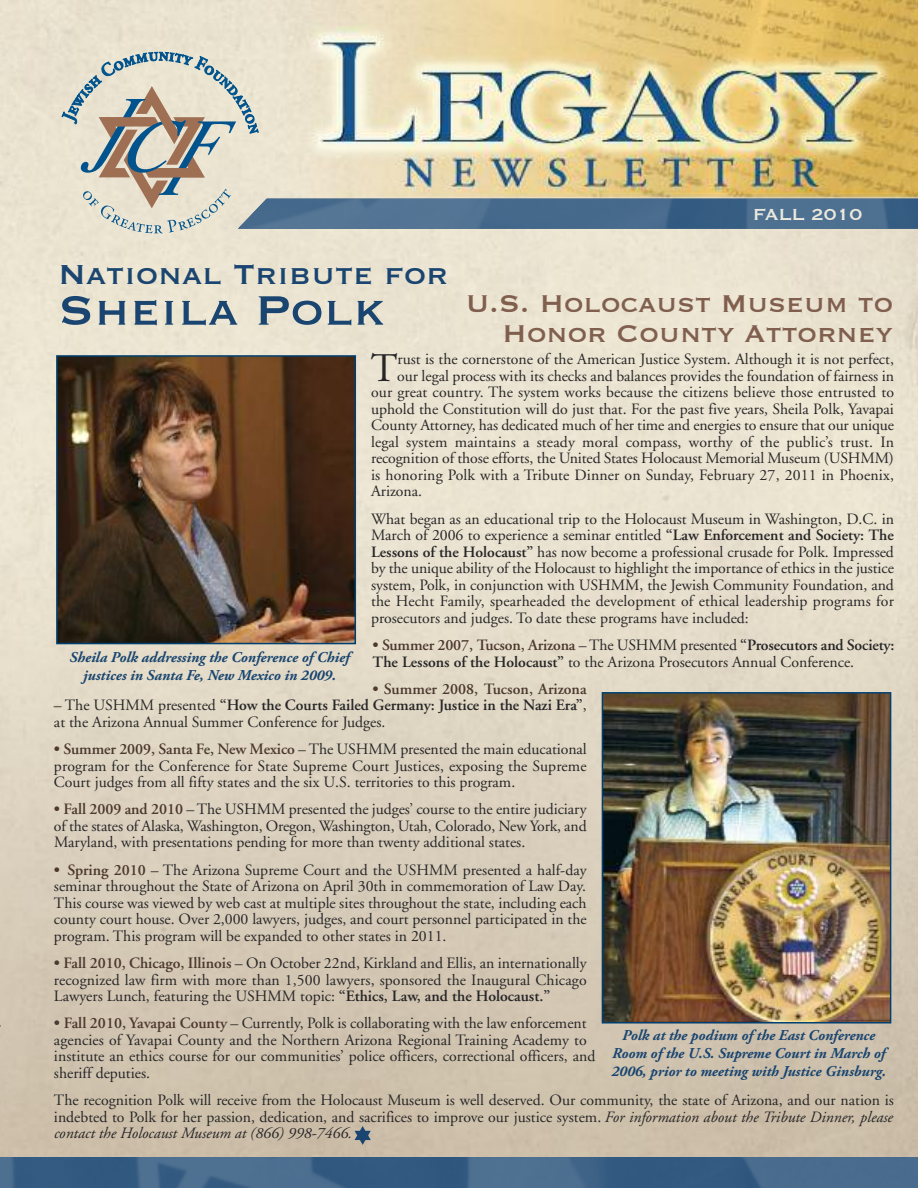
<style>
.page{position:relative;width:918px;height:1188px;background:#fff}
.page>*{position:absolute;margin:0;border:0;box-sizing:border-box;transform-origin:0 0}
.t1{font:54px "Copperplate";color:#194570}
.t2{font:40.65px "Adobe Garamond";color:#272627}
.t3{font:36px "Copperplate";color:#194570}
.t4{font:31.8px/30.3px "Copperplate";color:#815f4f;text-align:right}
.t5{font:21px "Copperplate";color:#ebe9dd}
.t6{font:15.75px/16.5px "Adobe Garamond";color:#272627;text-align:justify}
.t7{font:600 15.75px "Adobe Garamond";color:#4d392f}
.t8{font:italic 700 15px/18px "Adobe Garamond Pro";color:#194570;text-align:center}
.s1{font-weight:600}
.s2{font-weight:600;color:#4d392f}
.s3{font-style:italic}
</style>
<div class="page">
<img style="left:0;top:0;width:918px;height:1158px">
<img style="left:62px;top:45px;width:856px;height:188px">
<img style="left:0;top:1026px;width:10px;height:132px">
<img style="left:0;top:1158px;width:918px;height:30px">
<img style="left:59px;top:358px;width:294px;height:283px">
<div style="left:56px;top:355px;width:300px;height:289px;border:2px solid #004071"></div>
<img style="left:355px;top:1126px;width:16px;height:19px">
<img style="left:605px;top:695px;width:283px;height:326px">
<div style="left:602px;top:692px;width:289px;height:332px;border:2px solid #004071"></div>
<h3 class="t5" style="left:753px;top:200px;width:111px">FALL 2010</h3>
<h3 class="t3" style="left:58px;top:251px;width:392px">National Tribute for</h3>
<h1 class="t1" style="left:58px;top:275px;width:327px">Sheila Polk</h1>
<h2 class="t2" style="left:371px;top:352px;width:28px">T</h2>
<p class="t6" style="left:398px;top:353px;width:498px">rust is the cornerstone of the American Justice System. Although it is not perfect,</p>
<h3 class="t4" style="left:466px;top:287px;width:429px">U.S. Holocaust Museum to<br>Honor County Attorney</h3>
<p class="t6" style="left:397px;top:369px;width:498px">our legal process with its checks and balances provides the foundation of fairness in</p>
<p class="t6" style="left:371px;top:386px;width:524px">our great country. The system works because the citizens believe those entrusted to</p>
<p class="t6" style="left:371px;top:402px;width:524px">uphold the Constitution will do just that. For the past five years, Sheila Polk, Yavapai</p>
<p class="t6" style="left:371px;top:419px;width:524px">County Attorney, has dedicated much of her time and energies to ensure that our unique</p>
<p class="t6" style="left:371px;top:435px;width:524px">legal system maintains a steady moral compass, worthy of the public’s trust. In</p>
<p class="t6" style="left:371px;top:452px;width:524px">recognition of those efforts, the United States Holocaust Memorial Museum (USHMM)</p>
<p class="t6" style="left:371px;top:468px;width:524px">is honoring Polk with a Tribute Dinner on Sunday, February 27, 2011 in Phoenix,</p>
<p class="t6" style="left:371px;top:485px;width:53px">Arizona.</p>
<p class="t6" style="left:371px;top:512px;width:524px">What began as an educational trip to the Holocaust Museum in Washington, D.C. in March of 2006 to experience a seminar entitled <span class="s1">“Law Enforcement and Society: The Lessons of the Holocaust”</span> has now become a professional crusade for Polk. Impressed by the unique ability of the Holocaust to highlight the importance of ethics in the justice system, Polk, in conjunction with USHMM, the Jewish Community Foundation, and the Hecht Family, spearheaded the development of ethical leadership programs for prosecutors and judges. To date these programs have included:</p>
<p class="t6" style="left:373px;top:638px;width:523px"><span class="s2">• Summer 2007, Tucson, Arizona</span> – The USHMM presented <span class="s1">“Prosecutors and Society:<br>The Lessons of the Holocaust”</span> to the Arizona Prosecutors Annual Conference.</p>
<p class="t7" style="left:373px;top:683px;width:216px">• Summer 2008, Tucson, Arizona</p>
<p class="t6" style="left:54px;top:698px;width:534px">– The USHMM presented <span class="s1">“How the Courts Failed Germany: Justice in the Nazi Era”</span>, at the Arizona Annual Summer Conference for Judges.</p>
<p class="t6" style="left:54px;top:742px;width:534px"><span class="s2">• Summer 2009, Santa Fe, New Mexico</span> – The USHMM presented the main educational program for the Conference for State Supreme Court Justices, exposing the Supreme Court judges from all fifty states and the six U.S. territories to this program.</p>
<p class="t6" style="left:54px;top:803px;width:534px"><span class="s2">• Fall 2009 and 2010</span> – The USHMM presented the judges’ course to the entire judiciary of the states of Alaska, Washington, Oregon, Washington, Utah, Colorado, New York, and Maryland, with presentations pending for more than twenty additional states.</p>
<p class="t6" style="left:54px;top:863px;width:534px"><span class="s2">• Spring 2010</span> – The Arizona Supreme Court and the USHMM presented a half-day seminar throughout the State of Arizona on April 30th in commemoration of Law Day.<br>This course was viewed by web cast at multiple sites throughout the state, including each county court house. Over 2,000 lawyers, judges, and court personnel participated in the program. This program will be expanded to other states in 2011.</p>
<p class="t6" style="left:54px;top:956px;width:534px"><span class="s2">• Fall 2010, Chicago, Illinois</span> – On October 22nd, Kirkland and Ellis, an internationally recognized law firm with more than 1,500 lawyers, sponsored the Inaugural Chicago Lawyers Lunch, featuring the USHMM topic: <span class="s1">“Ethics, Law, and the Holocaust.”</span></p>
<p class="t6" style="left:54px;top:1016px;width:543px;text-align:left"><span class="s2">• Fall 2010, Yavapai County</span> – Currently, Polk is collaborating with the law enforcement agencies of Yavapai County and the Northern Arizona Regional Training Academy to institute an ethics course for our communities’ police officers, correctional officers, and sheriff deputies.</p>
<p class="t6" style="left:54px;top:1093px;width:842px">The recognition Polk will receive from the Holocaust Museum is well deserved. Our community, the state of Arizona, and our nation is indebted to Polk for her passion, dedication, and sacrifices to improve our justice system. <span class="s3">For information about the Tribute Dinner, please contact the Holocaust Museum at (866) 998-7466.</span></p>
<p class="t8" style="left:70px;top:650px;width:281px">Sheila Polk addressing the Conference of Chief justices in Santa Fe, New Mexico in 2009.</p>
<p class="t8" style="left:611px;top:1028px;width:276px">Polk at the podium of the East Conference<br>Room of the U.S. Supreme Court in March of<br>2006, prior to meeting with Justice Ginsburg.</p>
</div>
